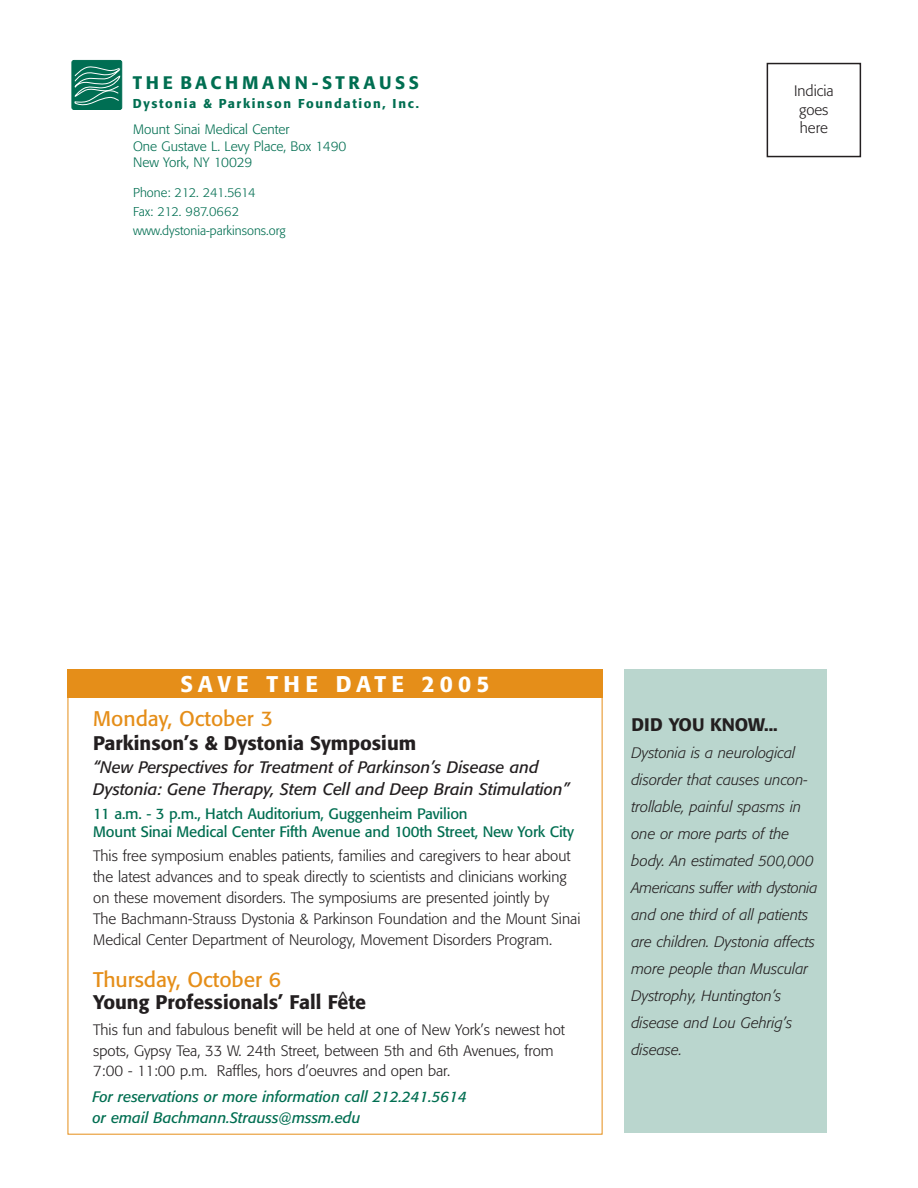
<style>
.page{position:relative;width:918px;height:1188px;background:#fff}
.page>*{position:absolute;margin:0;border:0;box-sizing:border-box;transform-origin:0 0}
.t1{font:500 22.5px "Formata";letter-spacing:.235em;color:#fff}
.t2{font:21px "Formata";color:#e58e19}
.t3{font:500 19.5px "Formata";color:#231f20}
.t4{font:500 18px "Formata";letter-spacing:.2em;color:#006e51}
.t5{font:500 18px "Formata";color:#231f20}
.t6{font:italic 16.5px/22.5px "Formata";color:#231f20}
.t7{font:16.5px "Helvetica";color:#231f20}
.t8{font:300 15px/21px "Formata";color:#231f20}
.t9{font:italic 300 15px/27px "Formata";color:#231f20}
.t10{font:15px/18px "Formata";letter-spacing:-.01em;color:#006e51}
.t11{font:italic 15px/21px "Formata";color:#006e51}
.t12{font:300 13.5px/16.6px "Formata";color:#006e51}
.t13{font:300 12.75px/18.9px "Formata";color:#006e51}
.t14{font:500 12.75px "Formata";letter-spacing:.13em;color:#006e51}
</style>
<div class="page">
<div style="left:767px;top:63px;width:94px;height:94px;border:2px solid #231f20"></div>
<div style="left:72px;top:60px;width:50px;height:49px;background:#006e53;border-radius:2px"></div>
<div style="left:72px;top:60px;width:50px;height:50px;border:1px solid #006e53;border-radius:2px"></div>
<svg style="left:74px;top:65px;width:47px;height:40px"></svg>
<div style="left:68px;top:669px;width:535px;height:29px;background:#e58e19"></div>
<div style="left:624px;top:669px;width:202px;height:464px;background:#bad6ce"></div>
<p class="t4" style="left:133px;top:75px;width:288px">THE BACHMANN-STRAUSS</p>
<p class="t14" style="left:133px;top:98px;width:288px">Dystonia &amp; Parkinson Foundation, Inc.</p>
<p class="t8" style="left:794px;top:83px;width:41px;line-height:18.6px;text-align:center">Indicia goes</p>
<p class="t12" style="left:133px;top:122px;width:158px">Mount Sinai Medical Center</p>
<p class="t8" style="left:800px;top:119px;width:30px">here</p>
<p class="t12" style="left:133px;top:139px;width:215px">One Gustave L. Levy Place, Box 1490<br>New York, NY 10029</p>
<p class="t13" style="left:133px;top:184px;width:154px">Phone: 212. 241.5614<br>Fax: 212. 987.0662 www.dystonia-parkinsons.org</p>
<h1 class="t1" style="left:180px;top:674px;width:311px">SAVE THE DATE 2005</h1>
<h2 class="t2" style="left:93px;top:709px;width:181px">Monday, October 3</h2>
<h3 class="t3" style="left:93px;top:735px;width:325px">Parkinson’s &amp; Dystonia Symposium</h3>
<p class="t6" style="left:93px;top:757px;width:478px">“New Perspectives for Treatment of Parkinson’s Disease and<br>Dystonia: Gene Therapy, Stem Cell and Deep Brain Stimulation”</p>
<p class="t10" style="left:93px;top:806px;width:482px">11 a.m. - 3 p.m., Hatch Auditorium, Guggenheim Pavilion<br>Mount Sinai Medical Center Fifth Avenue and 100th Street, New York City</p>
<p class="t8" style="left:93px;top:846px;width:489px">This free symposium enables patients, families and caregivers to hear about the latest advances and to speak directly to scientists and clinicians working on these movement disorders. The symposiums are presented jointly by<br>The Bachmann-Strauss Dystonia &amp; Parkinson Foundation and the Mount Sinai Medical Center Department of Neurology, Movement Disorders Program.</p>
<h2 class="t2" style="left:93px;top:971px;width:189px">Thursday, October 6</h2>
<h3 class="t3" style="left:93px;top:994px;width:274px">Young Professionals’ Fall Fete</h3>
<p class="t8" style="left:93px;top:1021px;width:473px;line-height:20.4px">This fun and fabulous benefit will be held at one of New York’s newest hot spots, Gypsy Tea, 33 W. 24th Street, between 5th and 6th Avenues, from<br>7:00 - 11:00 p.m. Raffles, hors d’oeuvres and open bar.</p>
<p class="t7" style="left:339px;top:991px;width:9px">^</p>
<p class="t11" style="left:93px;top:1088px;width:376px">For reservations or more information call 212.241.5614 or email Bachmann.Strauss@mssm.edu</p>
<p class="t5" style="left:632px;top:717px;width:148px">DID YOU KNOW...</p>
<p class="t9" style="left:632px;top:740px;width:188px">Dystonia is a neurological disorder that causes uncon&shy;trollable, painful spasms in one or more parts of the body. An estimated 500,000<br>Americans suffer with dystonia and one third of all patients are children. Dystonia affects more people than Muscular<br>Dystrophy, Huntington’s disease and Lou Gehrig’s disease.</p>
</div>
